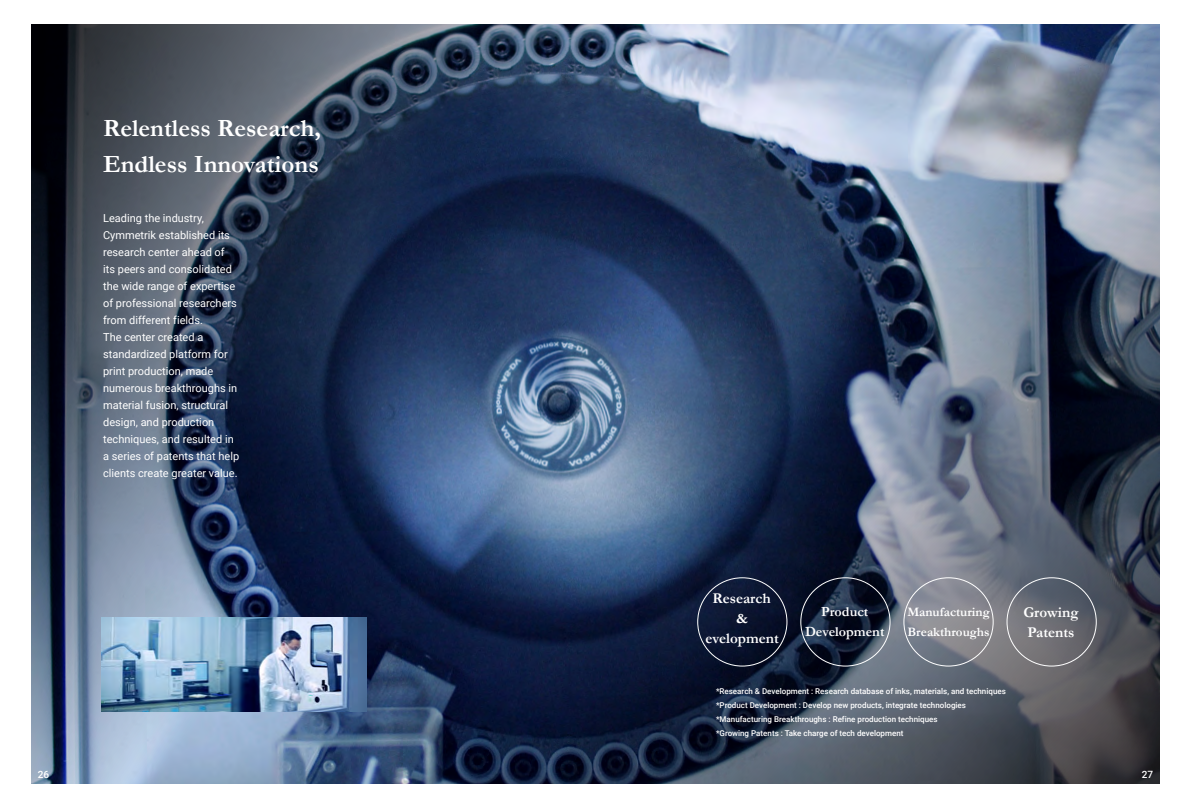
<style>
.page{position:relative;width:1191px;height:808px;background:#fff}
.page>*{position:absolute;margin:0;border:0;box-sizing:border-box;transform-origin:0 0}
.t1{font:700 25px/36px "Garamond";color:#fff}
.t2{font:700 15px/20px "Garamond";color:#fff;text-align:center}
.t3{font:700 14px/20px "Garamond";color:#fff;text-align:center}
.t4{font:700 13px/20px "Garamond";color:#fff}
.t5{font:11px/17px "Roboto";color:#fff}
.t6{font:500 10px "Roboto";color:#fff}
.t7{font:500 8px/14px "Roboto";color:#fff}
</style>
<div class="page">
<img style="left:31px;top:24px;width:1128px;height:760px">
<img style="left:102px;top:617px;width:264px;height:94px">
<h1 class="t1" style="left:103px;top:111px;width:219px">Relentless Research,<br>Endless Innovations</h1>
<p class="t5" style="left:103px;top:210px;width:138px">Leading the industry,<br>Cymmetrik established its research center ahead of its peers and consolidated the wide range of expertise of professional researchers from different fields.<br>The center created a standardized platform for print production, made numerous breakthroughs in material fusion, structural design, and production techniques, and resulted in a series of patents that help clients create greater value.</p>
<h2 class="t2" style="left:705px;top:589px;width:75px">Research &amp; evelopment</h2>
<p class="t3" style="left:805px;top:602px;width:81px">Product<br>Development</p>
<h2 class="t2" style="left:1023px;top:602px;width:57px;text-align:left">Growing<br>Patents</h2>
<p class="t4" style="left:907px;top:602px;width:84px">Manufacturing<br>Breakthroughs</p>
<p class="t7" style="left:716px;top:684px;width:291px">*Research &amp; Development : Research database of inks, materials, and techniques *Product Development : Develop new products, integrate technologies *Manufacturing Breakthroughs : Refine production techniques<br>*Growing Patents : Take charge of tech development</p>
<p class="t6" style="left:38px;top:768px;width:13px">26</p>
<p class="t6" style="left:1141px;top:768px;width:13px">27</p>
</div>
